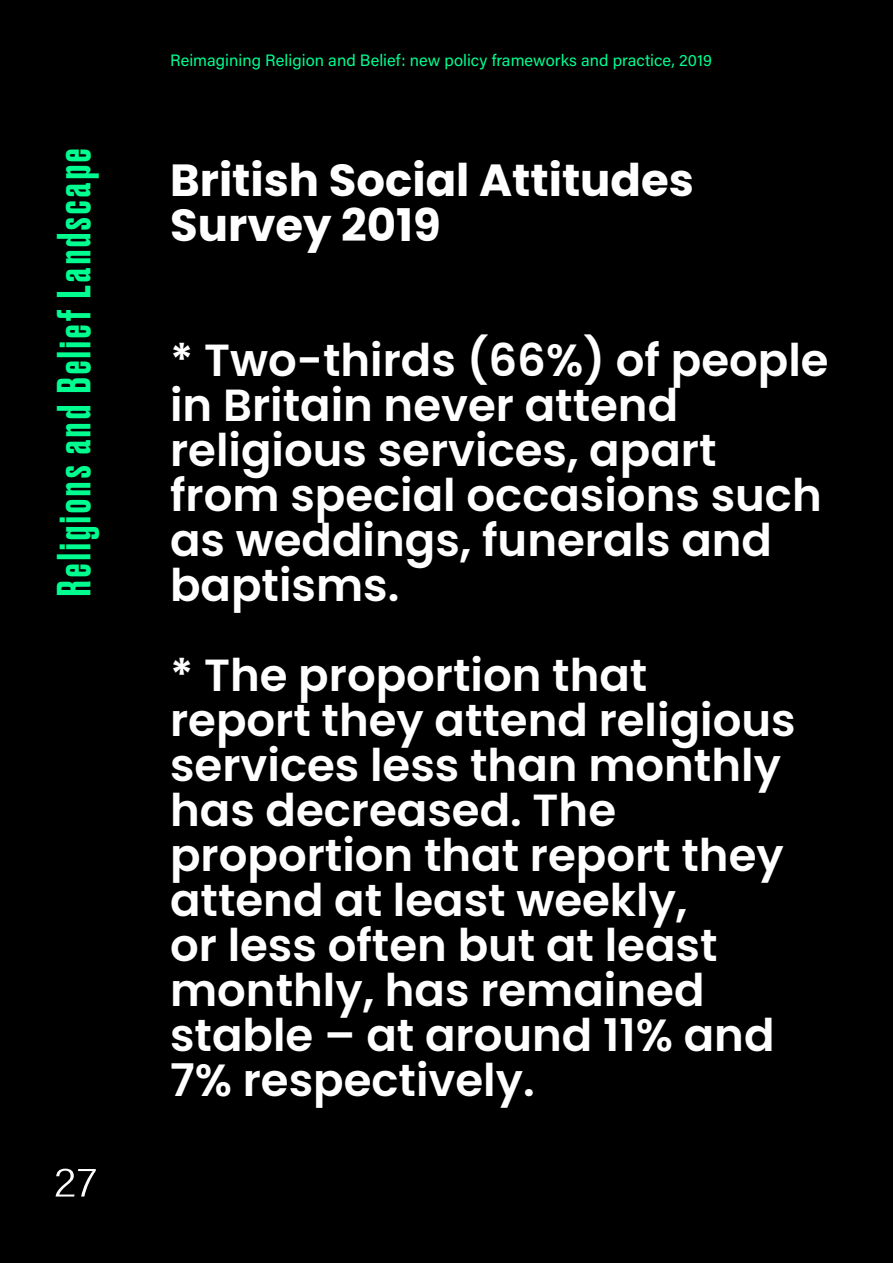
<style>
.page{position:relative;width:893px;height:1263px;background:#000}
.page>*{position:absolute;margin:0;border:0;box-sizing:border-box;transform-origin:0 0}
.t1{font:600 45px/45px "Poppins";color:#fff}
.t2{font:700 45px/45px "Poppins";color:#fff}
.t3{font:500 45px "Druk";letter-spacing:.08em;color:#00fd90}
.t4{font:40.5px "Acumin Variable Concept";color:#fff;scale:1.33 1}
.t5{font:16.5px "Acumin Variable Concept";letter-spacing:.025em;color:#00fd90}
</style>
<div class="page">
<p class="t3" style="left:43px;top:596px;width:448px;rotate:-90deg">Religions and Belief Landscape</p>
<p class="t4" style="left:55px;top:1154px;width:39px">27</p>
<p class="t5" style="left:170px;top:49px;width:543px">Reimagining Religion and Belief: new policy frameworks and practice, 2019</p>
<p class="t2" style="left:170px;top:158px;width:525px">British Social Attitudes<br>Survey 2019</p>
<p class="t1" style="left:170px;top:338px;width:660px">* Two-thirds (66%) of people in Britain never attend religious services, apart from special occasions such as weddings, funerals and baptisms.</p>
<p class="t1" style="left:170px;top:653px;width:627px">* The proportion that report they attend religious services less than monthly has decreased. The proportion that report they attend at least weekly,<br>or less often but at least monthly, has remained stable – at around 11% and<br>7% respectively.</p>
</div>
